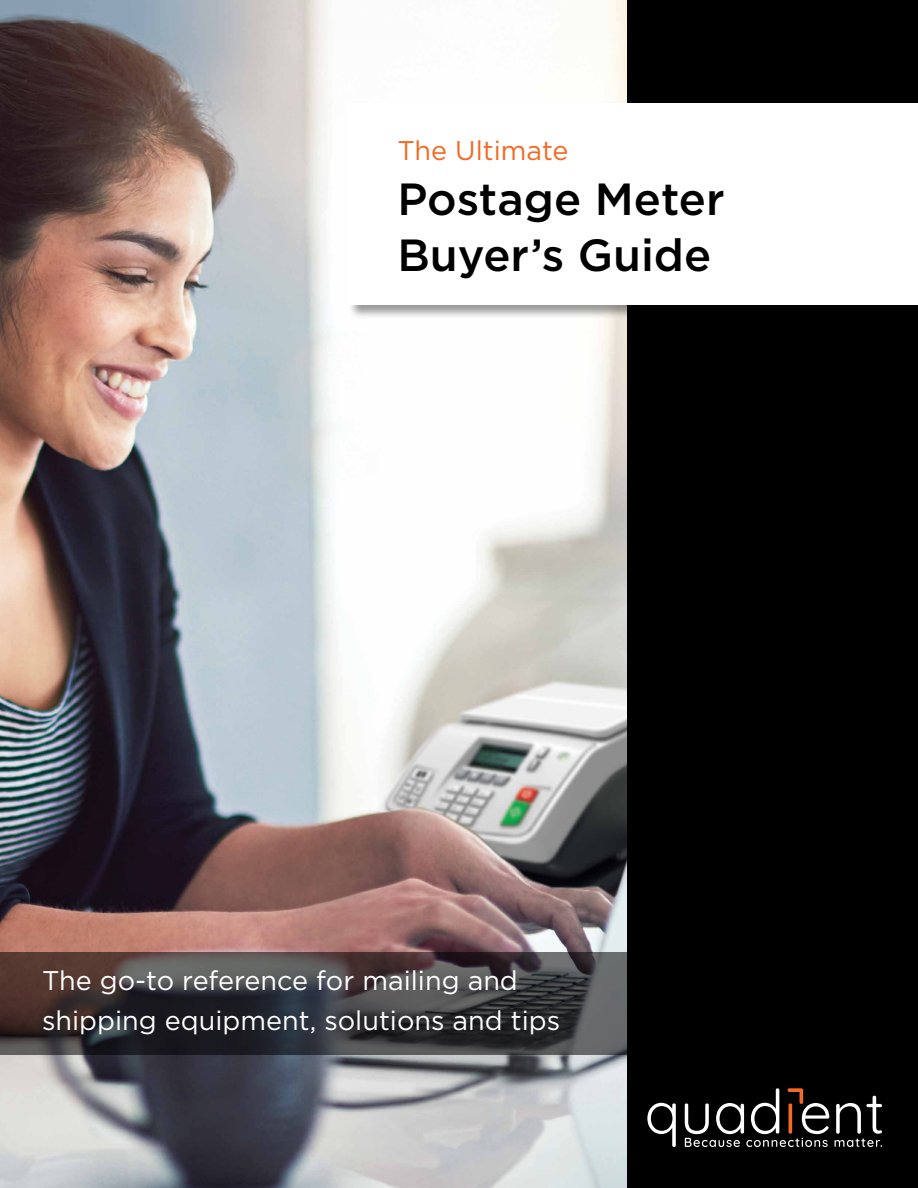
<style>
.page{position:relative;width:918px;height:1188px;background:#fff}
.page>*{position:absolute;margin:0;border:0;box-sizing:border-box;transform-origin:0 0}
.t1{font:500 45px/55.5px "Gotham";color:#000}
.t2{font:27px/39.6px "Gotham";color:#fff}
.t3{font:27px "Gotham";color:#f26a24}
</style>
<div class="page">
<img style="left:0;top:0;width:627px;height:1188px">
<svg style="left:0;top:952px;width:627px;height:103px;background:#3f3b3d"></svg>
<div style="left:627px;top:0;width:291px;height:1188px;background:#000"></div>
<div style="left:348px;top:102px;width:570px;height:217px;background:#000;opacity:.4"></div>
<div style="left:349px;top:103px;width:569px;height:202px;background:#fff"></div>
<svg style="left:647px;top:1103px;width:29px;height:44px"></svg>
<svg style="left:685px;top:1088px;width:144px;height:59px"></svg>
<svg style="left:835px;top:1096px;width:47px;height:51px"></svg>
<p class="t3" style="left:398px;top:133px;width:173px">The Ultimate</p>
<h1 class="t1" style="left:397px;top:171px;width:329px">Postage Meter<br>Buyer’s Guide</h1>
<p class="t2" style="left:42px;top:960px;width:520px">The go-to reference for mailing and shipping equipment, solutions and tips</p>
</div>
